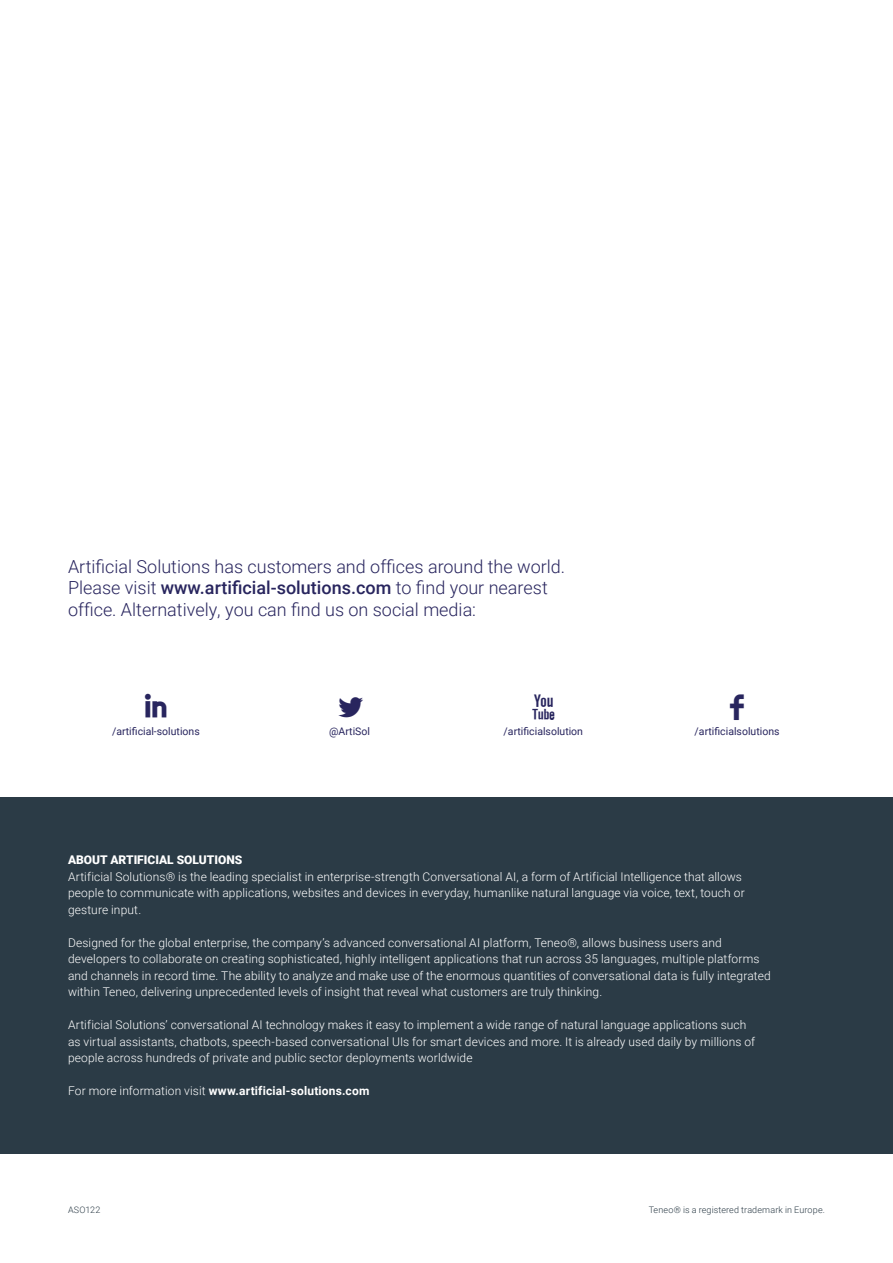
<style>
.page{position:relative;width:893px;height:1263px;background:#fff}
.page>*{position:absolute;margin:0;border:0;box-sizing:border-box;transform-origin:0 0}
.t1{font:42px "Socialico";color:#28255e}
.t2{font:300 18px/21.6px "Roboto";color:#28255e}
.t3{font:300 12px/16.5px "Roboto";letter-spacing:.01em;color:#fff}
.t4{font:700 12px "Roboto";letter-spacing:.015em;color:#fff}
.t5{font:900 12px "Roboto";color:#fff}
.t6{font:10.5px "Roboto";color:#28255e}
.t7{font:300 9px "Roboto";letter-spacing:.015em;color:#2b3b46}
.s1{font-weight:500}
.s2{font-weight:300}
</style>
<div class="page">
<div style="left:0;top:797px;width:893px;height:356px;background:#2b3b46"></div>
<h2 class="t2" style="left:68px;top:555px;width:499px">Artificial Solutions has customers and offices around the world.<br>Please visit <span class="s1">www.artificial-solutions.com</span> to find your nearest office. Alternatively, you can find us on social media:</h2>
<h1 class="t1" style="left:143px;top:683px;width:27px">I</h1>
<p class="t6" style="left:112px;top:724px;width:89px">/artificial-solutions</p>
<h1 class="t1" style="left:333px;top:683px;width:34px">L</h1>
<p class="t6" style="left:329px;top:724px;width:42px">@ArtiSol</p>
<h1 class="t1" style="left:530px;top:683px;width:27px">X</h1>
<h1 class="t1" style="left:728px;top:683px;width:19px">F</h1>
<p class="t6" style="left:695px;top:724px;width:86px">/artificialsolutions</p>
<p class="t6" style="left:504px;top:724px;width:81px">/artificialsolution</p>
<p class="t5" style="left:68px;top:852px;width:176px">ABOUT ARTIFICIAL SOLUTIONS</p>
<p class="t3" style="left:68px;top:868px;width:678px">Artificial Solutions® is the leading specialist in enterprise-strength Conversational AI, a form of Artificial Intelligence that allows people to communicate with applications, websites and devices in everyday, humanlike natural language via voice, text, touch or gesture input.</p>
<p class="t3" style="left:68px;top:934px;width:704px">Designed for the global enterprise, the company’s advanced conversational AI platform, Teneo®, allows business users and developers to collaborate on creating sophisticated, highly intelligent applications that run across 35 languages, multiple platforms and channels in record time. The ability to analyze and make use of the enormous quantities of conversational data is fully integrated within Teneo, delivering unprecedented levels of insight that reveal what customers are truly thinking.</p>
<p class="t3" style="left:68px;top:1016px;width:689px">Artificial Solutions’ conversational AI technology makes it easy to implement a wide range of natural language applications such as virtual assistants, chatbots, speech-based conversational UIs for smart devices and more. It is already used daily by millions of people across hundreds of private and public sector deployments worldwide</p>
<p class="t4" style="left:68px;top:1083px;width:303px"><span class="s2">For more information visit</span> www.artificial-solutions.com</p>
<p class="t7" style="left:68px;top:1203px;width:34px">ASO122</p>
<p class="t7" style="left:649px;top:1203px;width:178px">Teneo® is a registered trademark in Europe.</p>
</div>
